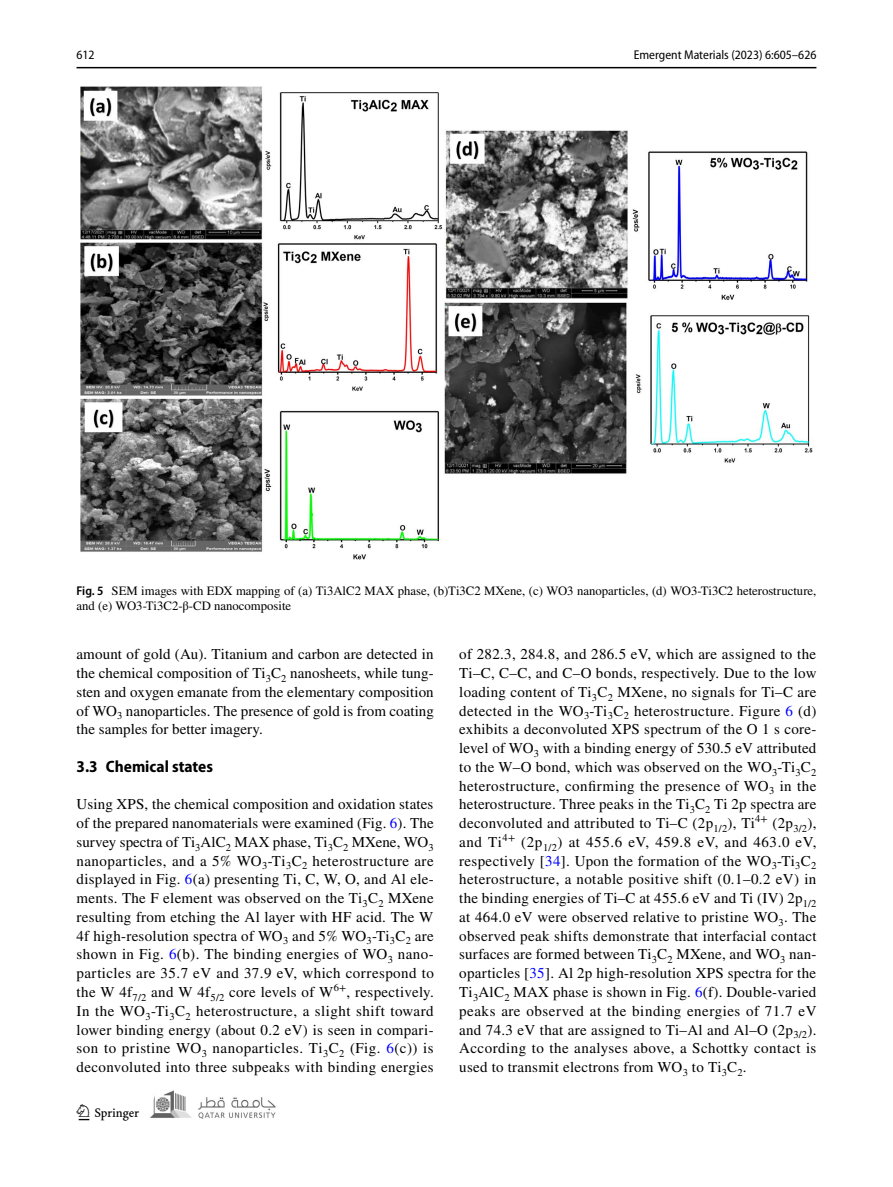
<style>
.page{position:relative;width:893px;height:1187px;background:#fff}
.page>*{position:absolute;margin:0;border:0;box-sizing:border-box;transform-origin:0 0}
.t1{font:22.5px "Springnew Regular 2";color:#000}
.t2{font:700 semi-condensed 16.5px "Myriad Pro";color:#000}
.t3{font:15px/18.8px "STIX";letter-spacing:.02em;color:#000;text-align:justify}
.t4{font:12.75px/15px "STIX";color:#000}
.t5{font:semi-condensed 12.75px "Myriad Pro";color:#000}
.s1{font-family:"Myriad Pro";font-weight:600;font-stretch:semi-condensed}
.s2{color:#00f}
</style>
<div class="page">
<hr style="left:77px;top:67px;width:739px;height:1px;background:#000">
<img style="left:150px;top:1090px;width:126px;height:29px">
<img style="left:81px;top:87px;width:731px;height:472px">
<p class="t5" style="left:77px;top:48px;width:20px">612</p>
<p class="t5" style="left:634px;top:48px;width:184px">Emergent Materials (2023) 6:605–626</p>
<p class="t4" style="left:77px;top:583px;width:741px"><span class="s1">Fig. 5</span> SEM images with EDX mapping of (a) Ti3AlC2 MAX phase, (b)Ti3C2 MXene, (c) WO3 nanoparticles, (d) WO3-Ti3C2 heterostructure, and (e) WO3-Ti3C2-β-CD nanocomposite</p>
<p class="t3" style="left:77px;top:646px;width:359px">amount of gold (Au). Titanium and carbon are detected in the chemical composition of Ti<sub>3</sub>C<sub>2</sub> nanosheets, while tung&shy;sten and oxygen emanate from the elementary composition of WO<sub>3</sub> nanoparticles. The presence of gold is from coating the samples for better imagery.</p>
<p class="t2" style="left:77px;top:757px;width:138px">3.3 Chemical states</p>
<p class="t3" style="left:77px;top:796px;width:359px">Using XPS, the chemical composition and oxidation states of the prepared nanomaterials were examined (Fig. <span class="s2">6</span>). The survey spectra of Ti<sub>3</sub>AlC<sub>2</sub> MAX phase, Ti<sub>3</sub>C<sub>2</sub> MXene, WO<sub>3 </sub>nanoparticles, and a 5% WO<sub>3</sub>-Ti<sub>3</sub>C<sub>2</sub> heterostructure are displayed in Fig. <span class="s2">6</span>(a) presenting Ti, C, W, O, and Al ele&shy;ments. The F element was observed on the Ti<sub>3</sub>C<sub>2</sub> MXene resulting from etching the Al layer with HF acid. The W 4f high-resolution spectra of WO<sub>3</sub> and 5% WO<sub>3</sub>-Ti<sub>3</sub>C<sub>2</sub> are shown in Fig. <span class="s2">6</span>(b). The binding energies of WO<sub>3</sub> nano&shy;particles are 35.7 eV and 37.9 eV, which correspond to the W 4f<sub>7/2</sub> and W 4f<sub>5/2</sub> core levels of W<sup>6+</sup>, respectively.<br>In the WO<sub>3</sub>-Ti<sub>3</sub>C<sub>2</sub> heterostructure, a slight shift toward lower binding energy (about 0.2 eV) is seen in compari&shy;son to pristine WO<sub>3</sub> nanoparticles. Ti<sub>3</sub>C<sub>2</sub> (Fig. <span class="s2">6</span>(c)) is deconvoluted into three subpeaks with binding energies</p>
<h1 class="t1" style="left:79px;top:1104px;width:62px">1 3</h1>
<p class="t3" style="left:459px;top:646px;width:359px">of 282.3, 284.8, and 286.5 eV, which are assigned to the Ti–C, C–C, and C–O bonds, respectively. Due to the low loading content of Ti<sub>3</sub>C<sub>2</sub> MXene, no signals for Ti–C are detected in the WO<sub>3</sub>-Ti<sub>3</sub>C<sub>2</sub> heterostructure. Figure <span class="s2">6</span> (d) exhibits a deconvoluted XPS spectrum of the O 1 s core&shy;level of WO<sub>3</sub> with a binding energy of 530.5 eV attributed to the W–O bond, which was observed on the WO<sub>3</sub>-Ti<sub>3</sub>C<sub>2 </sub>heterostructure, confirming the presence of WO<sub>3</sub> in the heterostructure. Three peaks in the Ti<sub>3</sub>C<sub>2</sub> Ti 2p spectra are deconvoluted and attributed to Ti–C (2p<sub>1/2</sub>), Ti<sup>4+</sup> (2p<sub>3/2</sub>), and Ti<sup>4+</sup> (2p<sub>1/2</sub>) at 455.6 eV, 459.8 eV, and 463.0 eV, respectively [<span class="s2">34</span>]. Upon the formation of the WO<sub>3</sub>-Ti<sub>3</sub>C<sub>2 </sub>heterostructure, a notable positive shift (0.1–0.2 eV) in the binding energies of Ti–C at 455.6 eV and Ti (IV) 2p<sub>1/2 </sub>at 464.0 eV were observed relative to pristine WO<sub>3</sub>. The observed peak shifts demonstrate that interfacial contact surfaces are formed between Ti<sub>3</sub>C<sub>2</sub> MXene, and WO<sub>3</sub> nan&shy;oparticles [<span class="s2">35</span>]. Al 2p high-resolution XPS spectra for the Ti<sub>3</sub>AlC<sub>2</sub> MAX phase is shown in Fig. <span class="s2">6</span>(f). Double-varied peaks are observed at the binding energies of 71.7 eV and 74.3 eV that are assigned to Ti–Al and Al–O (2p<sub>3/2</sub>).<br>According to the analyses above, a Schottky contact is used to transmit electrons from WO<sub>3</sub> to Ti<sub>3</sub>C<sub>2</sub>.</p>
</div>
